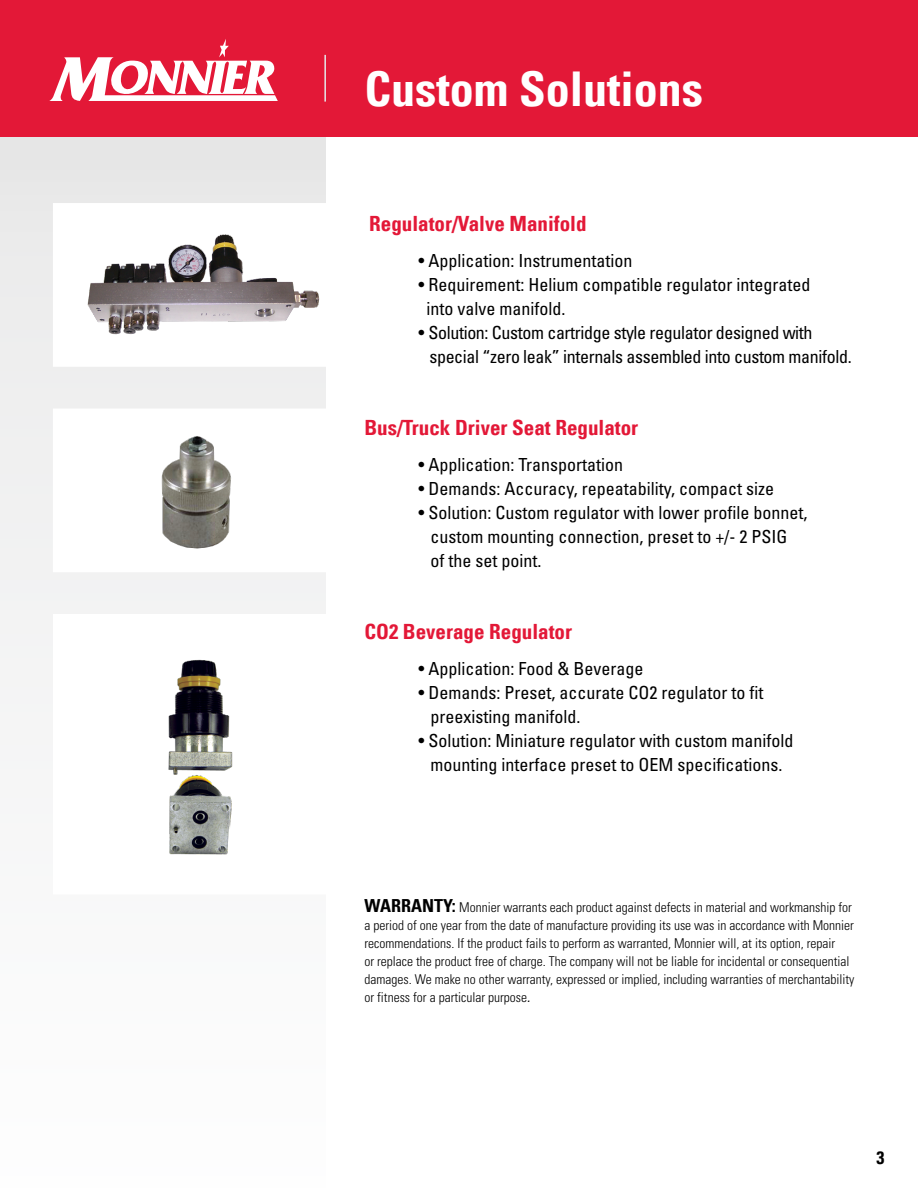
<style>
.page{position:relative;width:918px;height:1188px;background:#fff}
.page>*{position:absolute;margin:0;border:0;box-sizing:border-box;transform-origin:0 0}
.t1{font:700 condensed 48px "Univers 67";color:#fff}
.t2{font:700 condensed 21px "Univers 67";color:#e31837}
.t3{font:condensed 18px/24px "Univers";color:#000}
.t4{font:condensed 18px/24px "Univers";letter-spacing:-.02em;color:#000}
.t5{font:700 condensed 18px "Univers 67";color:#000}
.t6{font:300 condensed 13.5px/18px "Univers";color:#000}
.s1{font-family:"Univers 67";font-weight:700;font-size:18px}
.s2{font-weight:400;font-style:italic}
</style>
<div class="page">
<svg style="left:0;top:137px;width:325px;height:575px"></svg>
<div style="left:0;top:0;width:918px;height:137px;background:#e31837"></div>
<div style="left:53px;top:203px;width:277px;height:164px;background:#fff"></div>
<div style="left:53px;top:409px;width:277px;height:163px;background:#fff"></div>
<div style="left:53px;top:614px;width:277px;height:280px;background:#fff"></div>
<hr style="left:324px;top:55px;width:2px;height:47px;background:#e6e7e8">
<img style="left:150px;top:408px;width:98px;height:141px">
<img style="left:87px;top:220px;width:242px;height:129px">
<img style="left:168px;top:659px;width:65px;height:196px">
<svg style="left:49px;top:39px;width:229px;height:62px"></svg>
<h1 class="t1" style="left:364px;top:59px;width:340px">Custom Solutions</h1>
<p class="t2" style="left:369px;top:211px;width:219px">Regulator/Valve Manifold</p>
<p class="t3" style="left:418px;top:249px;width:215px">• Application: Instrumentation</p>
<p class="t3" style="left:426px;top:273px;width:385px;text-indent:-8px">• Requirement: Helium compatible regulator integrated into valve manifold.</p>
<p class="t4" style="left:429px;top:321px;width:424px;text-indent:-11px">• Solution: Custom cartridge style regulator designed with special “zero leak” internals assembled into custom manifold.</p>
<p class="t2" style="left:364px;top:415px;width:275px">Bus/Truck Driver Seat Regulator</p>
<p class="t3" style="left:418px;top:453px;width:206px">• Application: Transportation</p>
<p class="t3" style="left:418px;top:477px;width:357px">• Demands: Accuracy, repeatability, compact size</p>
<p class="t3" style="left:430px;top:501px;width:378px;text-indent:-12px">• Solution: Custom regulator with lower profile bonnet, custom mounting connection, preset to +/- 2 PSIG<br>of the set point.</p>
<p class="t2" style="left:364px;top:619px;width:209px">CO2 Beverage Regulator</p>
<p class="t3" style="left:418px;top:657px;width:226px">• Application: Food &amp; Beverage</p>
<p class="t3" style="left:430px;top:681px;width:334px;text-indent:-12px">• Demands: Preset, accurate CO2 regulator to fit preexisting manifold.</p>
<p class="t3" style="left:418px;top:729px;width:376px;text-align:center">• Solution: Miniature regulator with custom manifold mounting interface preset to OEM specifications.</p>
<p class="t6" style="left:364px;top:898px;width:492px"><span class="s1">WARRANTY:</span> Monnier warrants each product against defects in material and workmanship for a period of one year from the date of manufacture providing its use was in accordance with Monnier recommendations. If the product fails to perform as warranted, Monnier will, at its option, repair<br>or replace the product free of charge. The company will not be liable for incidental or consequential damages. We make no other warranty, expressed or implied, including warranties of merchantability or fitness for a particular purpose<span class="s2">.</span></p>
<p class="t5" style="left:876px;top:1147px;width:9px">3</p>
</div>
